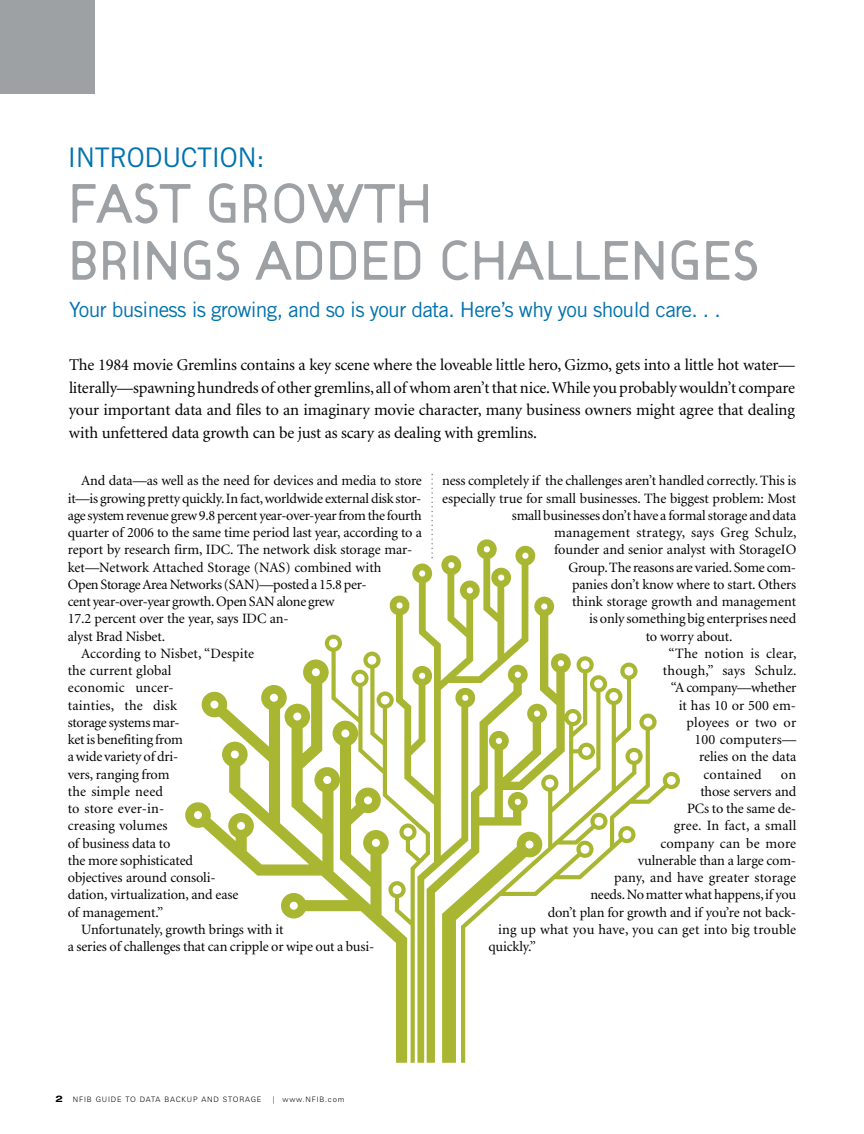
<style>
.page{position:relative;width:864px;height:1134px;background:#fff}
.page>*{position:absolute;margin:0;border:0;box-sizing:border-box;transform-origin:0 0}
.t1{font:300 60px/57px "Target";letter-spacing:-.02em;color:#9da1a4}
.t2{font:27px "Trade Gothic";letter-spacing:-.02em;color:#0072ae}
.t3{font:21px "Trade Gothic";letter-spacing:-.03em;color:#0072ae}
.t4{font:16.5px/22.5px "Minion";letter-spacing:-.01em;color:#000;text-align:justify}
.t5{font:14.25px "Minion";letter-spacing:-.01em;color:#000}
.t6{font:14.25px "Minion";letter-spacing:.015em;color:#000}
.t7{font:14.25px "Minion";letter-spacing:.01em;color:#000}
.t8{font:300 7.5px "Zurich BT";letter-spacing:.11em;color:#000}
.s1{font-family:"Helvetica Neue";font-weight:700;font-stretch:expanded;font-size:9px}
</style>
<div class="page">
<div style="left:0;top:0;width:94px;height:94px;background:#9da1a4"></div>
<svg style="left:185px;top:539px;width:495px;height:524px"></svg>
<svg style="left:431px;top:474px;width:2px;height:84px"></svg>
<h2 class="t2" style="left:68px;top:147px;width:199px">INTRODUCTION:</h2>
<h1 class="t1" style="left:68px;top:174px;width:693px">FAST GROWTH<br>BRINGS ADDED CHALLENGES</h1>
<h3 class="t3" style="left:69px;top:301px;width:653px">Your business is growing, and so is your data. Here’s why you should care. . .</h3>
<p class="t4" style="left:69px;top:355px;width:728px">The 1984 movie Gremlins contains a key scene where the loveable little hero, Gizmo, gets into a little hot water— literally—spawning hundreds of other gremlins, all of whom aren’tthat nice.While you probablywouldn’t compare your important data and files to an imaginary movie character, many business owners might agree that dealing with unfettered data growth can be just as scary as dealing with gremlins.</p>
<p class="t5" style="left:81px;top:475px;width:342px">And data—as well as the need for devices and media to store</p>
<p class="t5" style="left:68px;top:493px;width:355px">it—is growing pretty quickly.Infact,worldwide external disk stor-</p>
<p class="t5" style="left:68px;top:510px;width:356px">age systemrevenue grew9.8percent year-over-yearfromthe fourth</p>
<p class="t5" style="left:68px;top:527px;width:356px">quarter of 2006 to the same time period last year, according to a</p>
<p class="t5" style="left:68px;top:544px;width:346px">report by research firm, IDC. The network disk storage mar-</p>
<p class="t5" style="left:68px;top:562px;width:315px">ket—Network Attached Storage (NAS) combined with</p>
<p class="t5" style="left:68px;top:579px;width:300px">OpenStorageAreaNetworks(SAN)—posteda 15.8per-</p>
<p class="t5" style="left:68px;top:596px;width:268px">cent year-over-year growth.OpenSANalone grew</p>
<p class="t5" style="left:68px;top:613px;width:222px">17.2 percent over the year, says IDC an-</p>
<p class="t5" style="left:68px;top:631px;width:99px">alyst Brad Nisbet.</p>
<p class="t7" style="left:81px;top:648px;width:174px">According to Nisbet, “Despite</p>
<p class="t5" style="left:68px;top:665px;width:105px">the current global</p>
<p class="t6" style="left:68px;top:682px;width:107px">economic uncer-</p>
<p class="t6" style="left:68px;top:700px;width:111px">tainties, the disk</p>
<p class="t5" style="left:68px;top:717px;width:113px">storage systemsmar-</p>
<p class="t5" style="left:68px;top:734px;width:117px">ketis benefiting from</p>
<p class="t5" style="left:68px;top:751px;width:112px">awide variety of dri-</p>
<p class="t5" style="left:68px;top:769px;width:103px">vers, ranging from</p>
<p class="t6" style="left:68px;top:786px;width:97px">the simple need</p>
<p class="t7" style="left:68px;top:803px;width:98px">to store ever-in-</p>
<p class="t7" style="left:68px;top:820px;width:101px">creasing volumes</p>
<p class="t5" style="left:68px;top:838px;width:104px">of business data to</p>
<p class="t5" style="left:68px;top:855px;width:127px">the more sophisticated</p>
<p class="t5" style="left:68px;top:872px;width:149px">objectives around consoli-</p>
<p class="t5" style="left:68px;top:889px;width:172px">dation, virtualization, and ease</p>
<p class="t5" style="left:68px;top:907px;width:97px">of management.”</p>
<p class="t5" style="left:81px;top:924px;width:204px">Unfortunately, growth brings with it</p>
<p class="t5" style="left:68px;top:941px;width:308px">a series of challenges that can cripple or wipe out a busi-</p>
<p class="t5" style="left:442px;top:475px;width:356px">ness completely if the challenges aren’t handled correctly. This is</p>
<p class="t5" style="left:442px;top:493px;width:356px">especially true for small businesses. The biggest problem: Most</p>
<p class="t5" style="left:512px;top:510px;width:286px">small businesses don’t have a formalstorage and data</p>
<p class="t6" style="left:554px;top:527px;width:244px">management strategy, says Greg Schulz,</p>
<p class="t5" style="left:554px;top:544px;width:244px">founder and senior analyst with StorageIO</p>
<p class="t5" style="left:568px;top:562px;width:229px">Group.The reasons are varied.Some com-</p>
<p class="t5" style="left:572px;top:579px;width:226px">panies don’t know where to start. Others</p>
<p class="t5" style="left:572px;top:596px;width:226px">think storage growth and management</p>
<p class="t5" style="left:589px;top:613px;width:209px">is only something big enterprises need</p>
<p class="t5" style="left:646px;top:631px;width:88px">to worry about.</p>
<p class="t6" style="left:669px;top:648px;width:130px">“The notion is clear,</p>
<p class="t6" style="left:663px;top:665px;width:135px">though,” says Schulz.</p>
<p class="t5" style="left:671px;top:682px;width:127px">“Acompany—whether</p>
<p class="t7" style="left:679px;top:700px;width:119px">it has 10 or 500 em-</p>
<p class="t7" style="left:687px;top:717px;width:111px">ployees or two or</p>
<p class="t7" style="left:694px;top:734px;width:103px">100 computers—</p>
<p class="t5" style="left:699px;top:751px;width:99px">relies on the data</p>
<p class="t6" style="left:704px;top:769px;width:60px">contained</p>
<p class="t5" style="left:781px;top:769px;width:17px">on</p>
<p class="t5" style="left:700px;top:786px;width:97px">those servers and</p>
<p class="t5" style="left:687px;top:803px;width:111px">PCs to the same de-</p>
<p class="t6" style="left:674px;top:820px;width:124px">gree. In fact, a small</p>
<p class="t6" style="left:661px;top:838px;width:137px">company can be more</p>
<p class="t5" style="left:638px;top:855px;width:160px">vulnerable than a large com-</p>
<p class="t6" style="left:614px;top:872px;width:184px">pany, and have greater storage</p>
<p class="t5" style="left:590px;top:889px;width:207px">needs.Nomatterwhat happens,if you</p>
<p class="t5" style="left:548px;top:907px;width:250px">don’t plan for growth and if you’re not back-</p>
<p class="t6" style="left:498px;top:924px;width:300px">ing up what you have, you can get into big trouble</p>
<p class="t5" style="left:488px;top:941px;width:49px">quickly.”</p>
<p class="t8" style="left:56px;top:1096px;width:208px"><span class="s1">2</span> NFIB GUIDE TO DATA BACKUP AND STORAGE</p>
<p class="t8" style="left:272px;top:1096px;width:74px">| www.NFIB.com</p>
</div>
